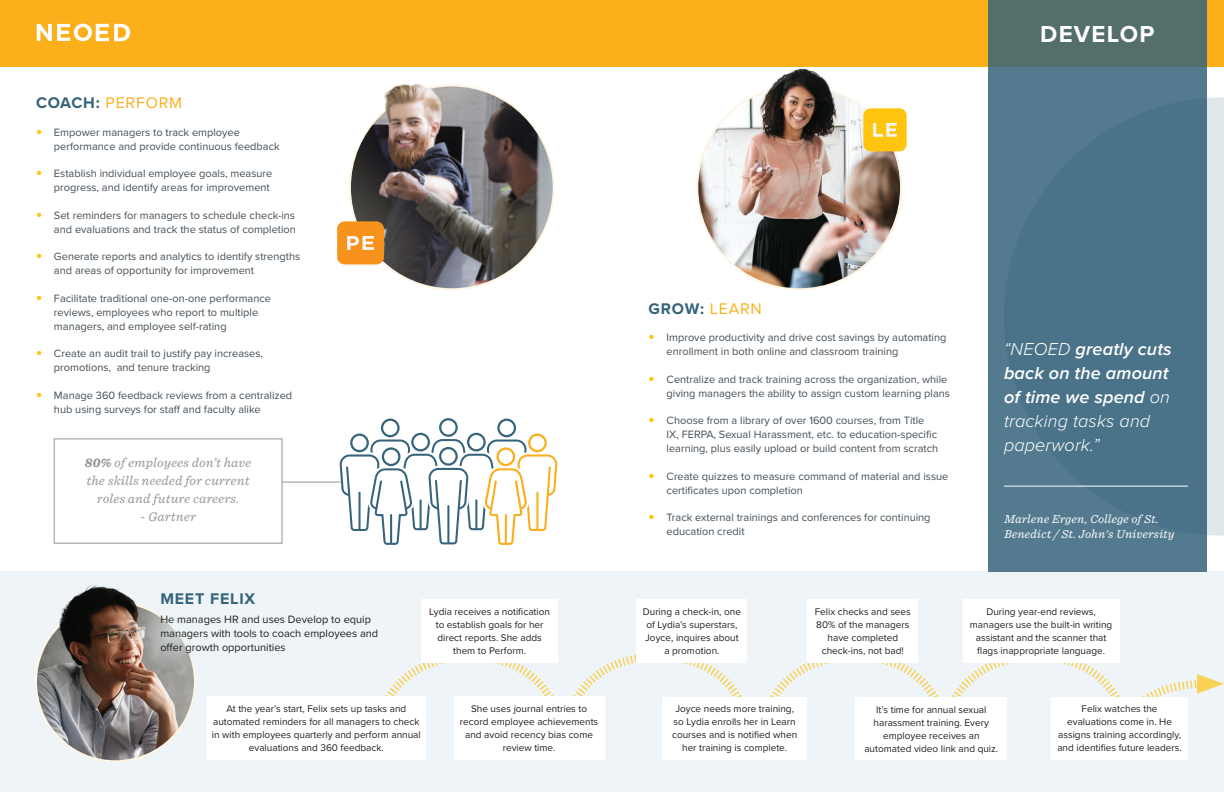
<style>
.page{position:relative;width:1224px;height:792px;background:#fff}
.page>*{position:absolute;margin:0;border:0;box-sizing:border-box;transform-origin:0 0}
.t1{font:700 24px "Proxima Nova";letter-spacing:.05em;color:#fff}
.t2{font:italic 600 18px/24px "Proxima Nova";letter-spacing:.01em;color:#fff}
.t3{font:700 16px "Proxima Nova";letter-spacing:.05em;color:#35637a}
.t4{font:16px "Proxima Nova";letter-spacing:.05em;color:#fbaf1b}
.t5{font:italic 12px/18px "Sentinel S Sm";color:#979592;text-align:center}
.t6{font:11px/14px "Proxima Nova";color:#434f57}
.t7{font:11px/14px "Proxima Nova";color:#231f20}
.t8{font:italic 11px/15px "Sentinel S Sm";color:#fff}
.t9{font:10px/13px "Proxima Nova";color:#231f20;text-align:center}
.s1{font-weight:700;color:#35637a}
.s2{font-weight:900}
.s3{font-weight:400;color:#fbaf1b}
.s4{font-weight:300}
</style>
<div class="page">
<div style="left:0;top:572px;width:1224px;height:220px;background:#ebf3f6"></div>
<svg style="left:385px;top:651px;width:839px;height:98px"></svg>
<div style="left:0;top:0;width:1224px;height:66px;background:#fbaf1b"></div>
<svg style="left:988px;top:0;width:219px;height:572px;background:#52757f"></svg>
<svg style="left:1004px;top:97px;width:220px;height:439px;background:#577d91"></svg>
<hr style="left:1004px;top:486px;width:184px;height:1px;background:#fff">
<div style="left:207px;top:696px;width:219px;height:63px;background:#fff"></div>
<div style="left:421px;top:599px;width:137px;height:64px;background:#fff"></div>
<div style="left:454px;top:696px;width:150px;height:64px;background:#fff"></div>
<div style="left:636px;top:599px;width:111px;height:64px;background:#fff"></div>
<div style="left:662px;top:697px;width:145px;height:62px;background:#fff"></div>
<div style="left:963px;top:599px;width:157px;height:64px;background:#fff"></div>
<div style="left:808px;top:599px;width:110px;height:64px;background:#fff"></div>
<div style="left:856px;top:697px;width:151px;height:63px;background:#fff"></div>
<div style="left:1051px;top:697px;width:137px;height:62px;background:#fff"></div>
<svg style="left:37px;top:24px;width:93px;height:17px"></svg>
<div style="left:863px;top:108px;width:44px;height:43px;background:#fec40e;border-radius:7px"></div>
<div style="left:337px;top:221px;width:47px;height:43px;background:#f7931d;border-radius:7px"></div>
<img style="left:332px;top:67px;width:240px;height:241px;border-radius:120px">
<img style="left:697px;top:66px;width:204px;height:223px">
<img style="left:36px;top:585px;width:159px;height:176px">
<svg style="left:337px;top:418px;width:221px;height:127px"></svg>
<hr style="left:282px;top:482px;width:59px;height:1px;background:#979592">
<div style="left:54px;top:439px;width:228px;height:104px;border:1px solid #979592"></div>
<p class="t4" style="left:36px;top:91px;width:148px"><span class="s1">COACH:</span> PERFORM</p>
<p class="t6" style="left:54px;top:124px;width:227px">Empower managers to track employee performance and provide continuous feedback</p>
<p class="t6" style="left:54px;top:166px;width:220px">Establish individual employee goals, measure progress, and identify areas for improvement</p>
<p class="t6" style="left:54px;top:207px;width:244px">Set reminders for managers to schedule check-ins and evaluations and track the status of completion</p>
<p class="t6" style="left:54px;top:249px;width:248px">Generate reports and analytics to identify strengths and areas of opportunity for improvement</p>
<p class="t6" style="left:54px;top:290px;width:219px">Facilitate traditional one-on-one performance reviews, employees who report to multiple managers, and employee self-rating</p>
<p class="t6" style="left:54px;top:346px;width:211px">Create an audit trail to justify pay increases, promotions, and tenure tracking</p>
<p class="t6" style="left:54px;top:387px;width:240px">Manage 360 feedback reviews from a centralized hub using surveys for staff and faculty alike</p>
<p class="t5" style="left:85px;top:453px;width:168px"><span class="s2">80%</span> of employees don’t have the skills needed for current roles and future careers.</p>
<p class="t5" style="left:140px;top:507px;width:57px">- Gartner</p>
<p class="t3" style="left:160px;top:587px;width:96px">MEET FELIX</p>
<p class="t7" style="left:160px;top:612px;width:219px">He manages HR and uses Develop to equip managers with tools to coach employees and offer growth opportunities</p>
<p class="t9" style="left:429px;top:605px;width:122px">Lydia receives a notification to establish goals for her direct reports. She adds them to Perform.</p>
<p class="t9" style="left:212px;top:702px;width:210px">At the year’s start, Felix sets up tasks and automated reminders for all managers to check in with employees quarterly and perform annual evaluations and 360 feedback.</p>
<p class="t9" style="left:460px;top:702px;width:140px">She uses journal entries to record employee achievements and avoid recency bias come review time.</p>
<p class="t1" style="left:1040px;top:16px;width:116px">DEVELOP</p>
<p class="t3" style="left:649px;top:297px;width:115px">GROW: <span class="s3">LEARN</span></p>
<p class="t6" style="left:667px;top:330px;width:281px">Improve productivity and drive cost savings by automating enrollment in both online and classroom training</p>
<p class="t6" style="left:667px;top:372px;width:285px">Centralize and track training across the organization, while giving managers the ability to assign custom learning plans</p>
<p class="t6" style="left:667px;top:413px;width:273px">Choose from a library of over 1600 courses, from Title<br>IX, FERPA, Sexual Harassment, etc. to education-specific learning, plus easily upload or build content from scratch</p>
<p class="t6" style="left:667px;top:469px;width:283px">Create quizzes to measure command of material and issue certificates upon completion</p>
<p class="t6" style="left:667px;top:510px;width:266px">Track external trainings and conferences for continuing education credit</p>
<p class="t2" style="left:1004px;top:336px;width:169px"><span class="s4">“NEOED</span> greatly cuts back on the amount of time we spend <span class="s4">on tracking tasks and paperwork.”</span></p>
<p class="t8" style="left:1004px;top:510px;width:172px">Marlene Ergen, College of St.<br>Benedict / St. John's University</p>
<p class="t9" style="left:643px;top:605px;width:100px">During a check-in, one of Lydia’s superstars,<br>Joyce, inquires about a promotion.</p>
<p class="t9" style="left:815px;top:605px;width:98px">Felix checks and sees<br>80% of the managers have completed check-ins, not bad!</p>
<p class="t9" style="left:970px;top:605px;width:144px">During year-end reviews, managers use the built-in writing assistant and the scanner that flags inappropriate language.</p>
<p class="t9" style="left:672px;top:702px;width:127px">Joyce needs more training, so Lydia enrolls her in Learn courses and is notified when her training is complete.</p>
<p class="t9" style="left:864px;top:703px;width:135px">It’s time for annual sexual harassment training. Every employee receives an automated video link and quiz.</p>
<p class="t9" style="left:1057px;top:702px;width:126px">Felix watches the evaluations come in. He assigns training accordingly, and identifies future leaders.</p>
</div>
